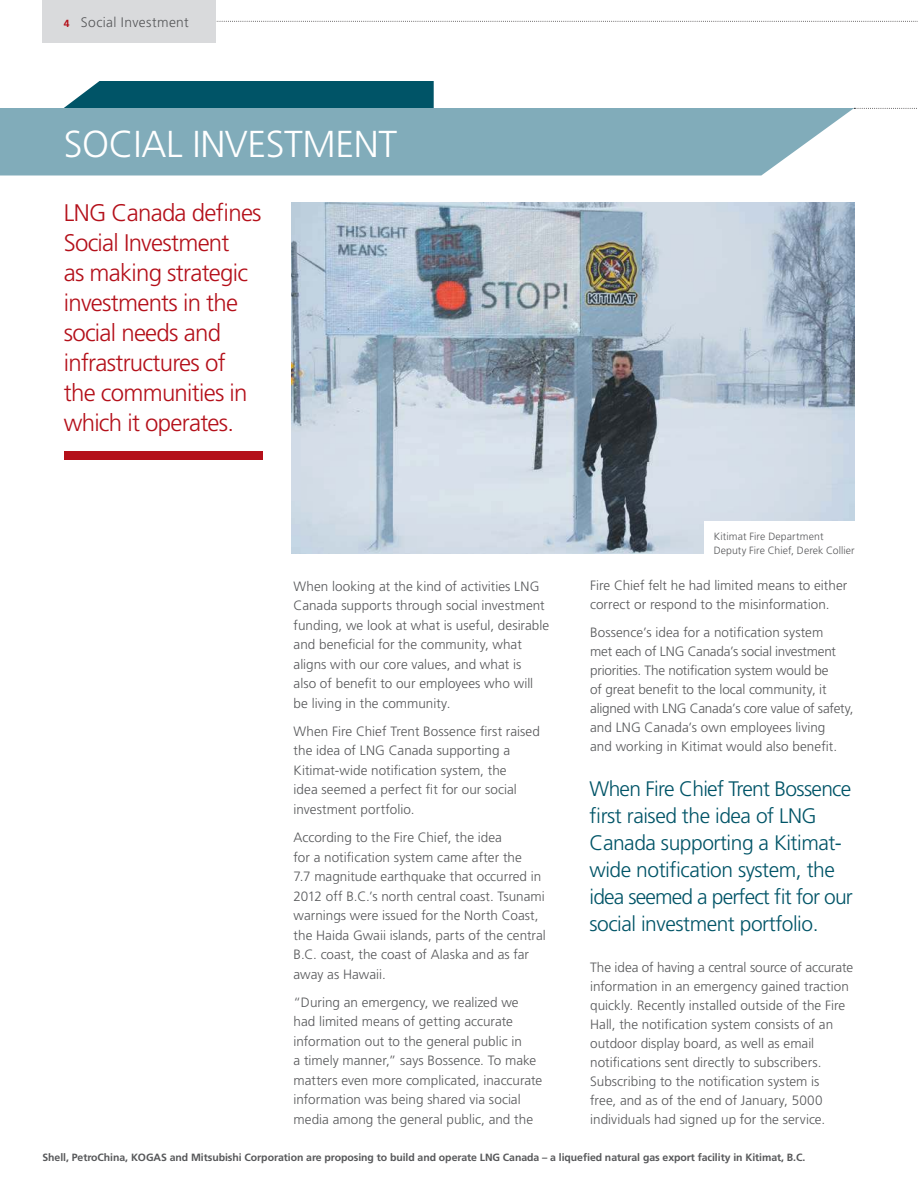
<style>
.page{position:relative;width:918px;height:1188px;background:#fff}
.page>*{position:absolute;margin:0;border:0;box-sizing:border-box;transform-origin:0 0}
.t1{font:300 37.5px "Frutiger";letter-spacing:-.01em;color:#fff}
.t2{font:300 24px/30px "Frutiger";letter-spacing:-.03em;color:#b4101a}
.t3{font:300 21px/27px "Frutiger";letter-spacing:-.02em;color:#005467}
.t4{font:300 13.8px "Frutiger";letter-spacing:.025em;color:#57585a}
.t5{font:300 13.5px/19.5px "Frutiger";color:#57585a}
.t6{font:700 10.5px "Frutiger";letter-spacing:-.005em;color:#57585a}
.t7{font:300 10.5px/13.8px "Frutiger";letter-spacing:.01em;color:#57585a}
.s1{font-weight:700;font-size:10.35px;color:#b4101a}
</style>
<div class="page">
<hr style="left:917px;top:477px;width:1px;height:711px;background:#b8d1da">
<svg style="left:216px;top:21px;width:702px;height:1px"></svg>
<svg style="left:854px;top:108px;width:63px;height:1px"></svg>
<div style="left:43px;top:0;width:173px;height:43px;background:#d9dadc"></div>
<img style="left:291px;top:202px;width:563px;height:352px">
<div style="left:704px;top:522px;width:171px;height:39px;background:#fff"></div>
<div style="left:64px;top:451px;width:198px;height:9px;background:#b4101a"></div>
<div style="left:0;top:108px;width:854px;height:68px;background:#81acba"></div>
<div style="left:64px;top:81px;width:370px;height:27px;background:#005467"></div>
<p class="t4" style="left:64px;top:16px;width:127px"><span class="s1">4</span> Social Investment</p>
<h1 class="t1" style="left:64px;top:128px;width:335px">SOCIAL INVESTMENT</h1>
<h2 class="t2" style="left:64px;top:200px;width:199px">LNG Canada deines<br>Social Investment<br>as making strategic investments in the social needs and infrastructures of the communities in which it operates.</h2>
<p class="t5" style="left:294px;top:577px;width:257px">When looking at the kind of activities LNG Canada supports through social investment funding, we look at what is useful, desirable and beneicial for the community, what aligns with our core values, and what is<br>also of beneit to our employees who will be living in the community.</p>
<p class="t5" style="left:294px;top:722px;width:248px">When Fire Chief Trent Bossence irst raised the idea of LNG Canada supporting a Kitimat-wide notiication system, the<br>idea seemed a perfect it for our social investment portfolio.</p>
<p class="t5" style="left:294px;top:828px;width:254px">According to the Fire Chief, the idea<br>for a notiication system came after the<br>7.7 magnitude earthquake that occurred in 2012 off B.C.’s north central coast. Tsunami warnings were issued for the North Coast, the Haida Gwaii islands, parts of the central B.C. coast, the coast of Alaska and as far away as Hawaii.</p>
<p class="t5" style="left:294px;top:993px;width:250px">“During an emergency, we realized we had limited means of getting accurate information out to the general public in<br>a timely manner,” says Bossence. To make matters even more complicated, inaccurate information was being shared via social media among the general public, and the</p>
<p class="t7" style="left:714px;top:530px;width:142px">Kitimat Fire Department<br>Deputy Fire Chief, Derek Collier</p>
<p class="t5" style="left:590px;top:577px;width:259px;line-height:19px">Fire Chief felt he had limited means to either correct or respond to the misinformation.</p>
<p class="t5" style="left:590px;top:624px;width:265px;line-height:19px">Bossence’s idea for a notiication system<br>met each of LNG Canada’s social investment priorities. The notiication system would be<br>of great beneit to the local community, it aligned with LNG Canada’s core value of safety, and LNG Canada’s own employees living<br>and working in Kitimat would also beneit.</p>
<h3 class="t3" style="left:590px;top:776px;width:265px">When Fire Chief Trent Bossence irst raised the idea of LNG<br>Canada supporting a Kitimat&shy;wide notiication system, the idea seemed a perfect it for our social investment portfolio.</h3>
<p class="t5" style="left:590px;top:959px;width:265px;line-height:19px">The idea of having a central source of accurate information in an emergency gained traction quickly. Recently installed outside of the Fire Hall, the notiication system consists of an outdoor display board, as well as email notiications sent directly to subscribers.<br>Subscribing to the notiication system is<br>free, and as of the end of January, 5000 individuals had signed up for the service.</p>
<p class="t6" style="left:43px;top:1153px;width:764px">Shell, PetroChina, KOGAS and Mitsubishi Corporation are proposing to build and operate LNG Canada – a liquefied natural gas export facility in Kitimat, B.C.</p>
</div>
